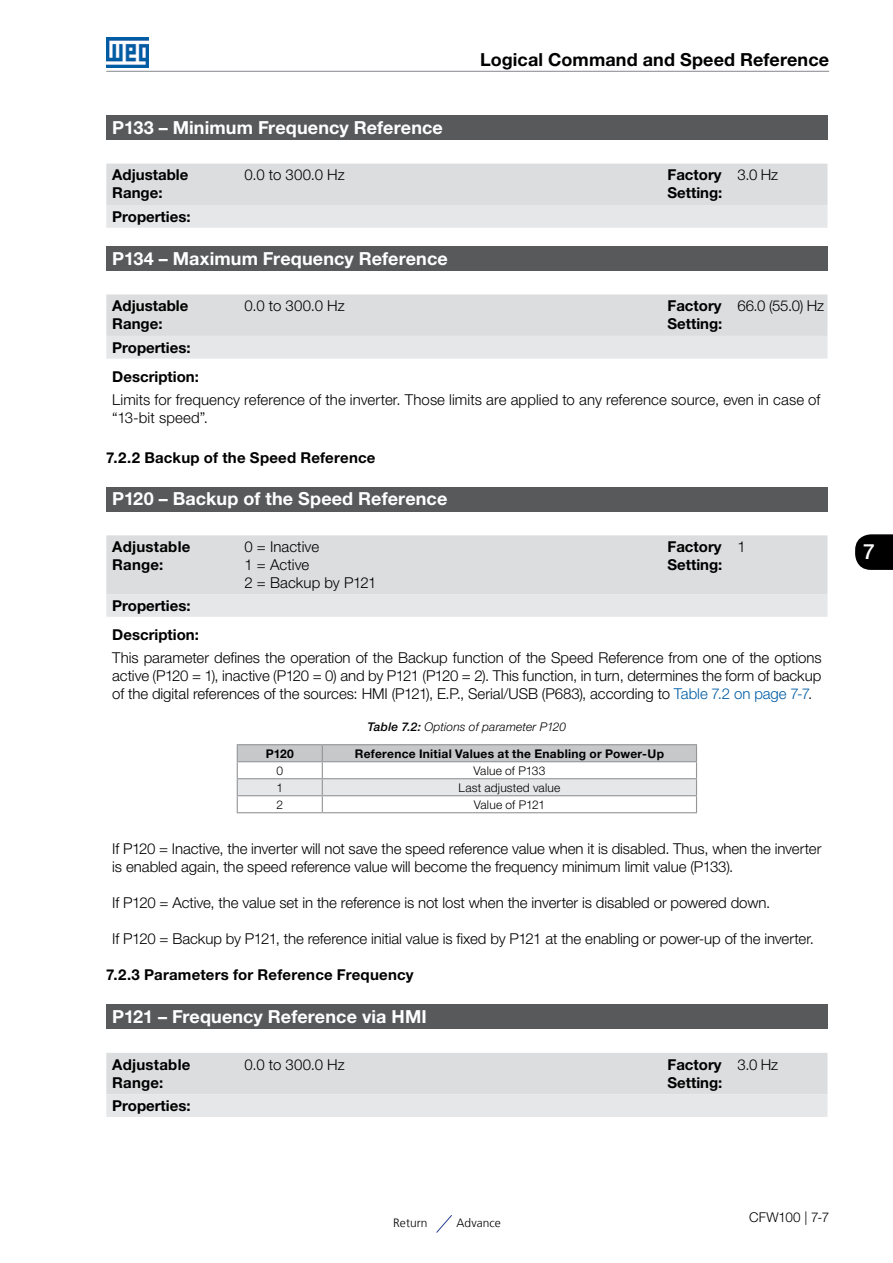
<style>
.page{position:relative;width:893px;height:1263px;background:#fff}
.page>*{position:absolute;margin:0;border:0;box-sizing:border-box;transform-origin:0 0}
.t1{font:500 21px "Helvetica Neue LT Pro";color:#fff}
._100_a_199{font:700 18px "Helvetica Neue LT Pro";letter-spacing:.005em;color:#fff}
.t2{font:700 18px "Helvetica Neue LT Pro";letter-spacing:.005em;color:#000}
.Descricao_Parametros{font:300 15px/18px "Helvetica Neue LT Pro";letter-spacing:-.005em;color:#000;text-align:justify}
.Faixa_de_Valores___P{font:700 15px "Helvetica Neue LT Pro";color:#000}
.t3{font:300 13.5px "Helvetica Neue LT Pro";letter-spacing:.01em;color:#000}
.Cabecalho_Tabelas{font:700 12px "Helvetica Neue LT Pro";letter-spacing:.02em;color:#000}
.Miolo_Tabelas{font:300 12px "Helvetica Neue LT Pro";letter-spacing:.01em;color:#000}
.t4{font:italic 300 12px "Helvetica Neue LT Pro";letter-spacing:.01em;color:#000}
.t5{font:300 12px "Frutiger LT";letter-spacing:.005em;color:#000}
.s1{color:#005da4}
.s2{font-weight:500}
</style>
<div class="page">
<hr style="left:106px;top:71px;width:723px;height:1px;background:#939598">
<img style="left:106px;top:38px;width:43px;height:29px">
<svg style="left:855px;top:534px;width:38px;height:36px"></svg>
<div style="left:106px;top:115px;width:721px;height:25px;background:#58595b"></div>
<svg style="left:106px;top:164px;width:721px;height:64px;background:#dfe0e1"></svg>
<div style="left:106px;top:246px;width:721px;height:25px;background:#58595b"></div>
<svg style="left:106px;top:294px;width:721px;height:65px;background:#dfe0e1"></svg>
<div style="left:106px;top:487px;width:721px;height:24px;background:#58595b"></div>
<svg style="left:106px;top:535px;width:721px;height:82px;background:#dfe0e1"></svg>
<hr style="left:237px;top:744px;width:85px;height:1px;background:#939598">
<hr style="left:322px;top:744px;width:375px;height:1px;background:#939598">
<hr style="left:237px;top:812px;width:85px;height:1px;background:#939598">
<svg style="left:237px;top:745px;width:460px;height:67px"></svg>
<hr style="left:322px;top:795px;width:375px;height:1px;background:#939598">
<hr style="left:322px;top:812px;width:375px;height:1px;background:#939598">
<div style="left:106px;top:1004px;width:721px;height:25px;background:#58595b"></div>
<svg style="left:106px;top:1053px;width:721px;height:64px;background:#dfe0e1"></svg>
<svg style="left:436px;top:1215px;width:16px;height:18px"></svg>
<p class="t2" style="left:480px;top:48px;width:351px">Logical Command and Speed Reference</p>
<p class="_100_a_199" style="left:112px;top:116px;width:332px">P133 – Minimum Frequency Reference</p>
<p class="Faixa_de_Valores___P" style="left:112px;top:165px;width:78px">Adjustable</p>
<p class="Faixa_de_Valores___P" style="left:112px;top:183px;width:52px">Range:</p>
<p class="Descricao_Parametros" style="left:244px;top:166px;width:102px">0.0 to 300.0 Hz</p>
<p class="Faixa_de_Valores___P" style="left:667px;top:165px;width:56px">Factory</p>
<p class="Faixa_de_Valores___P" style="left:667px;top:183px;width:57px">Setting:</p>
<p class="Faixa_de_Valores___P" style="left:112px;top:207px;width:80px">Properties:</p>
<p class="_100_a_199" style="left:112px;top:247px;width:337px">P134 – Maximum Frequency Reference</p>
<p class="Faixa_de_Valores___P" style="left:112px;top:296px;width:78px">Adjustable</p>
<p class="Faixa_de_Valores___P" style="left:112px;top:314px;width:52px">Range:</p>
<p class="Descricao_Parametros" style="left:244px;top:297px;width:102px">0.0 to 300.0 Hz</p>
<p class="Faixa_de_Valores___P" style="left:667px;top:296px;width:56px">Factory</p>
<p class="Faixa_de_Valores___P" style="left:667px;top:314px;width:57px">Setting:</p>
<p class="Descricao_Parametros" style="left:737px;top:166px;width:42px">3.0 Hz</p>
<p class="Descricao_Parametros" style="left:737px;top:297px;width:88px">66.0 (55.0) Hz</p>
<p class="Faixa_de_Valores___P" style="left:112px;top:338px;width:80px">Properties:</p>
<p class="Faixa_de_Valores___P" style="left:112px;top:367px;width:88px">Description:</p>
<p class="Descricao_Parametros" style="left:112px;top:390px;width:710px">Limits for frequency reference of the inverter. Those limits are applied to any reference source, even in case of</p>
<p class="Descricao_Parametros" style="left:112px;top:408px;width:97px">“13-bit speed”.</p>
<p class="Faixa_de_Valores___P" style="left:106px;top:448px;width:271px">7.2.2 Backup of the Speed Reference</p>
<p class="_100_a_199" style="left:112px;top:488px;width:337px">P120 – Backup of the Speed Reference</p>
<p class="Faixa_de_Valores___P" style="left:112px;top:537px;width:80px">Adjustable</p>
<p class="Faixa_de_Valores___P" style="left:112px;top:555px;width:53px">Range:</p>
<p class="Descricao_Parametros" style="left:244px;top:537px;width:76px">0 = Inactive</p>
<p class="Descricao_Parametros" style="left:244px;top:555px;width:66px">1 = Active</p>
<p class="Descricao_Parametros" style="left:244px;top:573px;width:134px">2 = Backup by P121</p>
<p class="Faixa_de_Valores___P" style="left:667px;top:537px;width:56px">Factory</p>
<p class="Faixa_de_Valores___P" style="left:667px;top:555px;width:57px">Setting:</p>
<p class="Descricao_Parametros" style="left:737px;top:537px;width:10px">1</p>
<p class="Faixa_de_Valores___P" style="left:112px;top:596px;width:80px">Properties:</p>
<p class="Faixa_de_Valores___P" style="left:112px;top:625px;width:88px">Description:</p>
<p class="Descricao_Parametros" style="left:112px;top:648px;width:711px">This parameter defines the operation of the Backup function of the Speed Reference from one of the options active (P120 = 1), inactive (P120 = 0) and by P121 (P120 = 2). This function, in turn, determines the form of backup of the digital references of the sources: HMI (P121), E.P., Serial/USB (P683), according to <span class="s1">Table 7.2 on page 7-7</span>.</p>
<p class="t4" style="left:368px;top:720px;width:200px"><span class="s2">Table 7.2:</span> Options of parameter P120</p>
<p class="Cabecalho_Tabelas" style="left:266px;top:746px;width:30px">P120</p>
<p class="Cabecalho_Tabelas" style="left:355px;top:746px;width:311px">Reference Initial Values at the Enabling or Power-Up</p>
<p class="Miolo_Tabelas" style="left:276px;top:763px;width:8px">0</p>
<p class="Miolo_Tabelas" style="left:473px;top:763px;width:73px">Value of P133</p>
<p class="Miolo_Tabelas" style="left:276px;top:780px;width:8px">1</p>
<p class="Miolo_Tabelas" style="left:459px;top:780px;width:103px">Last adjusted value</p>
<p class="Miolo_Tabelas" style="left:276px;top:797px;width:8px">2</p>
<p class="Miolo_Tabelas" style="left:474px;top:797px;width:73px">Value of P121</p>
<p class="Descricao_Parametros" style="left:112px;top:839px;width:711px">If P120 = Inactive, the inverter will not save the speed reference value when it is disabled. Thus, when the inverter is enabled again, the speed reference value will become the frequency minimum limit value (P133).</p>
<p class="Descricao_Parametros" style="left:112px;top:893px;width:659px">If P120 = Active, the value set in the reference is not lost when the inverter is disabled or powered down.</p>
<p class="Descricao_Parametros" style="left:112px;top:929px;width:703px">If P120 = Backup by P121, the reference initial value is fixed by P121 at the enabling or power-up of the inverter.</p>
<p class="Faixa_de_Valores___P" style="left:106px;top:965px;width:309px">7.2.3 Parameters for Reference Frequency</p>
<p class="_100_a_199" style="left:112px;top:1005px;width:316px">P121 – Frequency Reference via HMI</p>
<p class="Faixa_de_Valores___P" style="left:112px;top:1055px;width:80px">Adjustable</p>
<p class="Faixa_de_Valores___P" style="left:112px;top:1073px;width:53px">Range:</p>
<p class="Descricao_Parametros" style="left:244px;top:1055px;width:102px">0.0 to 300.0 Hz</p>
<p class="Faixa_de_Valores___P" style="left:667px;top:1055px;width:56px">Factory</p>
<p class="Faixa_de_Valores___P" style="left:667px;top:1073px;width:57px">Setting:</p>
<p class="Descricao_Parametros" style="left:737px;top:1055px;width:42px">3.0 Hz</p>
<p class="Faixa_de_Valores___P" style="left:112px;top:1096px;width:80px">Properties:</p>
<h1 class="t1" style="left:863px;top:538px;width:13px">7</h1>
<p class="t5" style="left:393px;top:1216px;width:36px">Return</p>
<p class="t5" style="left:456px;top:1216px;width:46px">Advance</p>
<p class="t3" style="left:749px;top:1208px;width:82px">CFW100 | 7-7</p>
</div>
